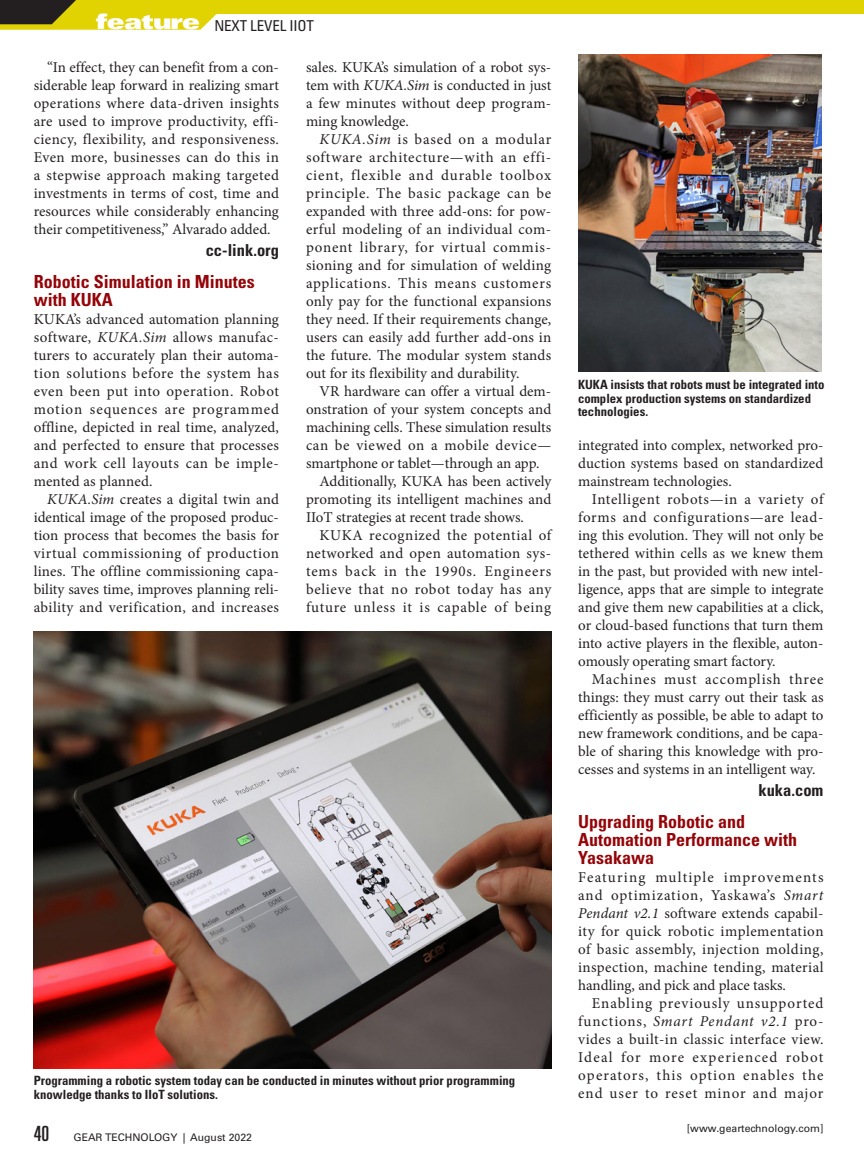
<style>
.page{position:relative;width:864px;height:1161px;background:#fff}
.page>*{position:absolute;margin:0;border:0;box-sizing:border-box;transform-origin:0 0}
.t1{font:21px "Univers LT Pro X Black Ext";letter-spacing:-.025em;color:#fff}
.t2{font:21px "Univers LT Pro Ult Cond";color:#231f20}
.Body_Text_-_Para_Hea{font:700 condensed 18px/18px "Univers LT Pro";color:#940408}
.FMI_Weblink{font:700 condensed 16.5px "Univers LT Pro";color:#231f20}
.Body_Text{font:15px/18px "Minion Pro";letter-spacing:.005em;color:#231f20;text-align:justify}
.Body_Text_After_Head{font:15px/18px "Minion Pro";letter-spacing:.015em;color:#231f20;text-align:justify}
.t3{font:condensed 15px "Univers LT Pro";letter-spacing:-.01em;color:#231f20}
.Figure_Table_Caption{font:700 condensed 12.75px/13.5px "Univers LT Pro";color:#231f20}
.t4{font:10.5px "Univers LT Pro 55 Roman";color:#231f20}
.s1{font-style:italic}
</style>
<div class="page">
<img style="left:34px;top:632px;width:517px;height:436px">
<img style="left:578px;top:54px;width:244px;height:318px">
<div style="left:194px;top:0;width:670px;height:14px;background:#e1d201"></div>
<svg style="left:0;top:0;width:217px;height:30px;background:#b4a810"></svg>
<p class="t1" style="left:96px;top:9px;width:105px">feature</p>
<p class="t3" style="left:214px;top:16px;width:101px">NEXT LEVEL IIOT</p>
<p class="Body_Text" style="left:34px;top:58px;width:247px;text-indent:14px">“In effect, they can benefit from a con&shy;siderable leap forward in realizing smart operations where data-driven insights are used to improve productivity, effi&shy;ciency, flexibility, and responsiveness.<br>Even more, businesses can do this in a stepwise approach making targeted investments in terms of cost, time and resources while considerably enhancing their competitiveness,” Alvarado added.</p>
<p class="FMI_Weblink" style="left:206px;top:240px;width:75px">cc-link.org</p>
<p class="Body_Text_-_Para_Hea" style="left:34px;top:272px;width:223px">Robotic Simulation in Minutes with KUKA</p>
<p class="Body_Text_After_Head" style="left:34px;top:310px;width:247px">KUKA’s advanced automation planning software, <span class="s1">KUKA.Sim</span> allows manufac&shy;turers to accurately plan their automa&shy;tion solutions before the system has even been put into operation. Robot motion sequences are programmed offline, depicted in real time, analyzed, and perfected to ensure that processes and work cell layouts can be imple&shy;mented as planned.</p>
<p class="Body_Text" style="left:34px;top:490px;width:247px;text-indent:14px"><span class="s1">KUKA.Sim</span> creates a digital twin and identical image of the proposed produc&shy;tion process that becomes the basis for virtual commissioning of production lines. The offline commissioning capa&shy;bility saves time, improves planning reli&shy;ability and verification, and increases</p>
<p class="Body_Text" style="left:306px;top:58px;width:247px">sales. KUKA’s simulation of a robot sys&shy;tem with <span class="s1">KUKA.Sim</span> is conducted in just a few minutes without deep program&shy;ming knowledge.</p>
<p class="Body_Text" style="left:306px;top:130px;width:247px;text-indent:14px"><span class="s1">KUKA.Sim</span> is based on a modular software architecture—with an effi&shy;cient, flexible and durable toolbox principle. The basic package can be expanded with three add-ons: for pow&shy;erful modeling of an individual com&shy;ponent library, for virtual commis&shy;sioning and for simulation of welding applications. This means customers only pay for the functional expansions they need. If their requirements change, users can easily add further add-ons in the future. The modular system stands out for its flexibility and durability.</p>
<p class="Body_Text" style="left:306px;top:382px;width:247px;text-indent:14px">VR hardware can offer a virtual dem&shy;onstration of your system concepts and machining cells. These simulation results can be viewed on a mobile device— smartphone or tablet—through an app.</p>
<p class="Body_Text" style="left:306px;top:472px;width:247px;text-indent:14px">Additionally, KUKA has been actively promoting its intelligent machines and IIoT strategies at recent trade shows.</p>
<p class="Body_Text" style="left:306px;top:526px;width:247px;text-indent:14px">KUKA recognized the potential of networked and open automation sys&shy;tems back in the 1990s. Engineers believe that no robot today has any future unless it is capable of being</p>
<p class="Figure_Table_Caption" style="left:34px;top:1074px;width:483px">Programming a robotic system today can be conducted in minutes without prior programming knowledge thanks to IIoT solutions.</p>
<p class="t2" style="left:34px;top:1119px;width:17px">40</p>
<p class="t4" style="left:74px;top:1130px;width:180px">GEAR TECHNOLOGY | August 2022</p>
<p class="Figure_Table_Caption" style="left:578px;top:378px;width:248px">KUKA insists that robots must be integrated into complex production systems on standardized technologies.</p>
<p class="Body_Text" style="left:578px;top:436px;width:247px">integrated into complex, networked pro&shy;duction systems based on standardized mainstream technologies.</p>
<p class="Body_Text" style="left:578px;top:490px;width:247px;text-indent:14px">Intelligent robots—in a variety of forms and configurations—are lead&shy;ing this evolution. They will not only be tethered within cells as we knew them in the past, but provided with new intel&shy;ligence, apps that are simple to integrate and give them new capabilities at a click, or cloud-based functions that turn them into active players in the flexible, auton&shy;omously operating smart factory.</p>
<p class="Body_Text" style="left:578px;top:670px;width:247px;text-indent:14px">Machines must accomplish three things: they must carry out their task as efficiently as possible, be able to adapt to new framework conditions, and be capa&shy;ble of sharing this knowledge with pro&shy;cesses and systems in an intelligent way.</p>
<p class="FMI_Weblink" style="left:758px;top:780px;width:67px">kuka.com</p>
<p class="Body_Text_-_Para_Hea" style="left:578px;top:812px;width:221px">Upgrading Robotic and<br>Automation Performance with<br>Yasakawa</p>
<p class="Body_Text_After_Head" style="left:578px;top:868px;width:247px">Featuring multiple improvements and optimization, Yaskawa’s <span class="s1">Smart Pendant v2.1</span> software extends capabil&shy;ity for quick robotic implementation of basic assembly, injection molding, inspection, machine tending, material handling, and pick and place tasks.</p>
<p class="Body_Text" style="left:578px;top:994px;width:247px;text-indent:14px">Enabling previously unsupported functions, <span class="s1">Smart Pendant v2.1</span> pro&shy;vides a built-in classic interface view.<br>Ideal for more experienced robot operators, this option enables the end user to reset minor and major</p>
<p class="t4" style="left:687px;top:1121px;width:138px">[www.geartechnology.com]</p>
</div>
